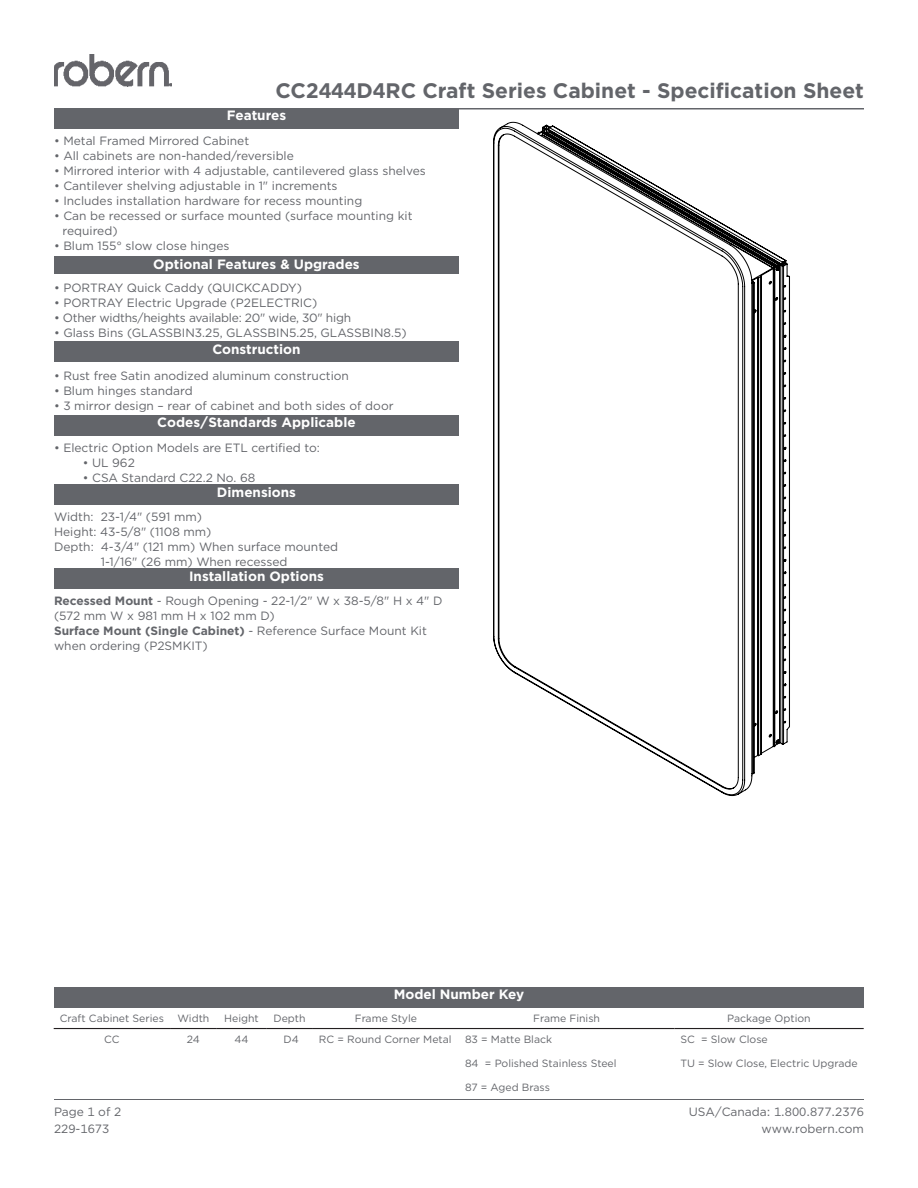
<style>
.page{position:relative;width:918px;height:1188px;background:#fff}
.page>*{position:absolute;margin:0;border:0;box-sizing:border-box;transform-origin:0 0}
.t1{font:700 21px "Gotham";color:#63656a}
.t2{font:700 13.5px "Gotham";color:#fff}
.Spec_Sheet{font:12px/15px "Gotham";color:#63656a}
.Spec_Sheet-2{font:12px "Gotham";letter-spacing:-.02em;color:#63656a}
.t3{font:10.5px "Gotham";color:#63656a}
.s1{font-weight:700}
</style>
<div class="page">
<hr style="left:54px;top:1099px;width:810px;height:1px;background:#63656a">
<hr style="left:54px;top:108px;width:810px;height:2px;background:#63656a">
<img style="left:54px;top:54px;width:118px;height:32px">
<div style="left:54px;top:987px;width:810px;height:20px;background:#63656a"></div>
<div style="left:54px;top:415px;width:405px;height:20px;background:#63656a"></div>
<div style="left:54px;top:108px;width:405px;height:20px;background:#63656a"></div>
<svg style="left:493px;top:122px;width:297px;height:674px"></svg>
<div style="left:54px;top:484px;width:405px;height:21px;background:#63656a"></div>
<div style="left:54px;top:569px;width:405px;height:20px;background:#63656a"></div>
<div style="left:54px;top:342px;width:405px;height:20px;background:#63656a"></div>
<hr style="left:54px;top:1028px;width:116px;height:1px;background:#231f20">
<hr style="left:170px;top:1028px;width:47px;height:1px;background:#231f20">
<hr style="left:217px;top:1028px;width:49px;height:1px;background:#231f20">
<hr style="left:266px;top:1028px;width:47px;height:1px;background:#231f20">
<hr style="left:313px;top:1028px;width:146px;height:1px;background:#231f20">
<hr style="left:459px;top:1028px;width:215px;height:1px;background:#231f20">
<hr style="left:674px;top:1028px;width:190px;height:1px;background:#231f20">
<div style="left:54px;top:257px;width:405px;height:17px;background:#63656a"></div>
<p class="t1" style="left:276px;top:77px;width:590px">CC2444D4RC Craft Series Cabinet - Specification Sheet</p>
<p class="t2" style="left:227px;top:107px;width:61px">Features</p>
<p class="Spec_Sheet" style="left:54px;top:133px;width:197px">• Metal Framed Mirrored Cabinet</p>
<p class="Spec_Sheet" style="left:54px;top:148px;width:241px">• All cabinets are non-handed/reversible</p>
<p class="Spec_Sheet" style="left:54px;top:163px;width:373px">• Mirrored interior with 4 adjustable, cantilevered glass shelves</p>
<p class="Spec_Sheet" style="left:54px;top:178px;width:285px">• Cantilever shelving adjustable in 1" increments</p>
<p class="Spec_Sheet" style="left:54px;top:193px;width:310px">• Includes installation hardware for recess mounting</p>
<p class="Spec_Sheet" style="left:63px;top:208px;width:352px;text-indent:-9px">• Can be recessed or surface mounted (surface mounting kit required)</p>
<p class="Spec_Sheet" style="left:54px;top:238px;width:177px">• Blum 155° slow close hinges</p>
<p class="t2" style="left:153px;top:255px;width:208px">Optional Features &amp; Upgrades</p>
<p class="Spec_Sheet" style="left:54px;top:280px;width:250px">• PORTRAY Quick Caddy (QUICKCADDY)</p>
<p class="Spec_Sheet" style="left:54px;top:295px;width:265px">• PORTRAY Electric Upgrade (P2ELECTRIC)</p>
<p class="Spec_Sheet-2" style="left:54px;top:310px;width:299px">• Other widths/heights available: 20" wide, 30" high</p>
<p class="Spec_Sheet" style="left:54px;top:325px;width:354px">• Glass Bins (GLASSBIN3.25, GLASSBIN5.25, GLASSBIN8.5)</p>
<p class="t2" style="left:212px;top:340px;width:90px">Construction</p>
<p class="Spec_Sheet" style="left:54px;top:368px;width:297px">• Rust free Satin anodized aluminum construction</p>
<p class="Spec_Sheet" style="left:54px;top:383px;width:140px">• Blum hinges standard</p>
<p class="Spec_Sheet" style="left:54px;top:398px;width:341px">• 3 mirror design – rear of cabinet and both sides of door</p>
<p class="t2" style="left:157px;top:414px;width:200px">Codes/Standards Applicable</p>
<p class="Spec_Sheet" style="left:54px;top:440px;width:267px">• Electric Option Models are ETL certified to:</p>
<p class="Spec_Sheet" style="left:83px;top:455px;width:54px">• UL 962</p>
<p class="Spec_Sheet" style="left:83px;top:470px;width:174px">• CSA Standard C22.2 No. 68</p>
<p class="t2" style="left:217px;top:483px;width:81px">Dimensions</p>
<p class="Spec_Sheet" style="left:54px;top:509px;width:150px">Width: 23-1/4" (591 mm)</p>
<p class="Spec_Sheet" style="left:54px;top:524px;width:159px">Height: 43-5/8" (1108 mm)</p>
<p class="Spec_Sheet" style="left:54px;top:539px;width:286px;text-align:center">Depth: 4-3/4" (121 mm) When surface mounted<br>1-1/16" (26 mm) When recessed</p>
<p class="t2" style="left:189px;top:567px;width:136px">Installation Options</p>
<p class="Spec_Sheet" style="left:54px;top:593px;width:390px"><span class="s1">Recessed Mount</span> - Rough Opening - 22-1/2" W x 38-5/8" H x 4" D</p>
<p class="Spec_Sheet" style="left:54px;top:608px;width:222px">(572 mm W x 981 mm H x 102 mm D)</p>
<p class="Spec_Sheet" style="left:54px;top:623px;width:374px"><span class="s1">Surface Mount (Single Cabinet)</span> - Reference Surface Mount Kit when ordering (P2SMKIT)</p>
<p class="t2" style="left:394px;top:986px;width:132px">Model Number Key</p>
<p class="t3" style="left:60px;top:1012px;width:106px">Craft Cabinet Series</p>
<p class="t3" style="left:178px;top:1012px;width:33px">Width</p>
<p class="t3" style="left:224px;top:1012px;width:36px">Height</p>
<p class="t3" style="left:274px;top:1012px;width:34px">Depth</p>
<p class="t3" style="left:355px;top:1012px;width:64px">Frame Style</p>
<p class="t3" style="left:533px;top:1012px;width:68px">Frame Finish</p>
<p class="t3" style="left:727px;top:1012px;width:85px">Package Option</p>
<p class="t3" style="left:104px;top:1032px;width:17px">CC</p>
<p class="t3" style="left:187px;top:1032px;width:15px">24</p>
<p class="t3" style="left:234px;top:1032px;width:16px">44</p>
<p class="t3" style="left:284px;top:1032px;width:17px">D4</p>
<p class="t3" style="left:319px;top:1032px;width:134px">RC = Round Corner Metal</p>
<p class="t3" style="left:465px;top:1032px;width:89px">83 = Matte Black</p>
<p class="t3" style="left:465px;top:1056px;width:153px">84 = Polished Stainless Steel</p>
<p class="t3" style="left:465px;top:1080px;width:86px">87 = Aged Brass</p>
<p class="t3" style="left:680px;top:1032px;width:89px">SC = Slow Close</p>
<p class="t3" style="left:680px;top:1056px;width:179px">TU = Slow Close, Electric Upgrade</p>
<p class="Spec_Sheet" style="left:54px;top:1104px;width:69px">Page 1 of 2</p>
<p class="Spec_Sheet" style="left:54px;top:1121px;width:57px">229-1673</p>
<p class="Spec_Sheet" style="left:689px;top:1104px;width:177px">USA/Canada: 1.800.877.2376</p>
<p class="Spec_Sheet" style="left:762px;top:1121px;width:104px">www.robern.com</p>
</div>
